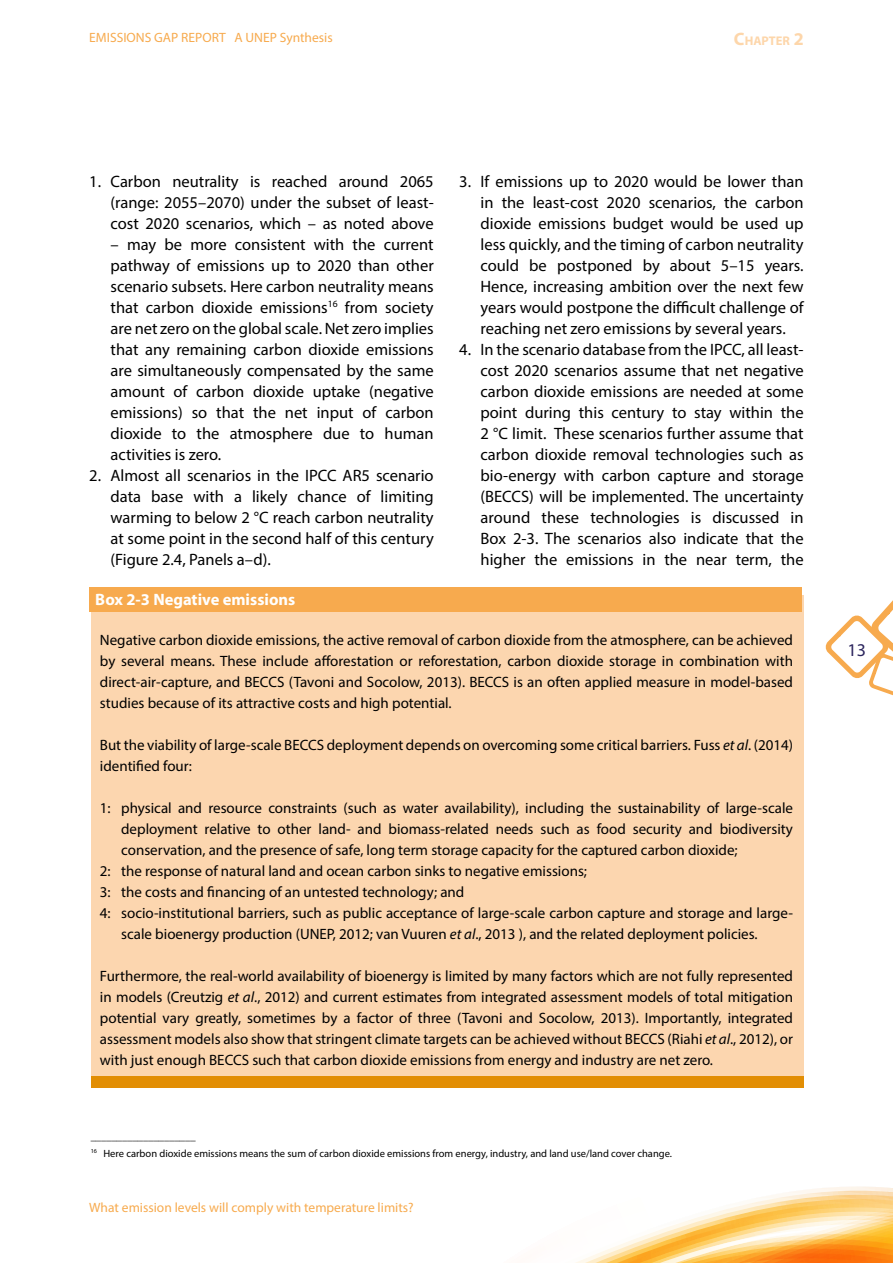
<style>
.page{position:relative;width:893px;height:1263px;background:#fff}
.page>*{position:absolute;margin:0;border:0;box-sizing:border-box;transform-origin:0 0}
.t1{font:18px "Myriad Pro";color:#2b255d}
.t2{font:16.5px/21px "Myriad Pro";color:#000;text-align:justify}
.t3{font:700 16.5px "Myriad Pro";color:#fff}
.t4{font:15px/21px "Myriad Pro";color:#000;text-align:justify}
.t5{font:13.5px "Myriad Pro";color:#f7aa4e}
.t6{font:700 12.6px "Myriad Pro";color:#fdd6aa}
.t7{font:10.5px/16.8px "Myriad Pro";color:#000}
.s1{font-size:18px}
.s2{font-style:italic}
</style>
<div class="page">
<svg style="left:576px;top:1186px;width:317px;height:77px"></svg>
<svg style="left:825px;top:600px;width:68px;height:96px"></svg>
<div style="left:91px;top:595px;width:713px;height:486px;background:#fcd6af"></div>
<div style="left:89px;top:587px;width:713px;height:24px;background:#f7aa4e"></div>
<div style="left:91px;top:1076px;width:713px;height:11px;background:#e28e04"></div>
<p class="t5" style="left:89px;top:29px;width:245px">EMISSIONS GAP REPORT A UNEP Synthesis</p>
<p class="t6" style="left:734px;top:33px;width:71px"><span class="s1">C</span>HAPTER <span class="s1">2</span></p>
<p class="t2" style="left:111px;top:170px;width:325px;text-indent:-21px">1. Carbon neutrality is reached around 2065 (range: 2055–2070) under the subset of least&shy;cost 2020 scenarios, which – as noted above</p>
<p class="t2" style="left:111px;top:233px;width:325px">– may be more consistent with the current pathway of emissions up to 2020 than other scenario subsets. Here carbon neutrality means that carbon dioxide emissions<sup>16</sup> from society are net zero on the global scale. Net zero implies that any remaining carbon dioxide emissions are simultaneously compensated by the same amount of carbon dioxide uptake (negative emissions) so that the net input of carbon dioxide to the atmosphere due to human activities is zero.</p>
<p class="t2" style="left:111px;top:464px;width:325px;text-indent:-21px">2. Almost all scenarios in the IPCC AR5 scenario data base with a likely chance of limiting warming to below 2 °C reach carbon neutrality at some point in the second half of this century (Figure 2.4, Panels a–d).</p>
<p class="t2" style="left:480px;top:170px;width:325px;text-indent:-21px">3. If emissions up to 2020 would be lower than in the least-cost 2020 scenarios, the carbon dioxide emissions budget would be used up less quickly, and the timing of carbon neutrality could be postponed by about 5–15 years.<br>Hence, increasing ambition over the next few years would postpone the difficult challenge of reaching net zero emissions by several years.</p>
<p class="t2" style="left:480px;top:338px;width:325px;text-indent:-21px">4. In the scenario database from the IPCC, all least&shy;cost 2020 scenarios assume that net negative carbon dioxide emissions are needed at some point during this century to stay within the 2 °C limit. These scenarios further assume that carbon dioxide removal technologies such as bio-energy with carbon capture and storage (BECCS) will be implemented. The uncertainty around these technologies is discussed in Box 2-3. The scenarios also indicate that the higher the emissions in the near term, the</p>
<p class="t3" style="left:95px;top:589px;width:202px">Box 2-3 Negative emissions</p>
<p class="t4" style="left:100px;top:629px;width:695px">Negative carbon dioxide emissions, the active removal of carbon dioxide from the atmosphere, can be achieved by several means. These include afforestation or reforestation, carbon dioxide storage in combination with direct-air-capture, and BECCS (Tavoni and Socolow, 2013). BECCS is an often applied measure in model-based studies because of its attractive costs and high potential.</p>
<p class="t4" style="left:100px;top:734px;width:695px">But the viability of large-scale BECCS deployment depends on overcoming some critical barriers. Fuss <span class="s2">et al</span>. (2014) identified four:</p>
<p class="t4" style="left:100px;top:797px;width:695px">1: physical and resource constraints (such as water availability), including the sustainability of large-scale</p>
<p class="t4" style="left:121px;top:818px;width:673px">deployment relative to other land- and biomass-related needs such as food security and biodiversity</p>
<p class="t4" style="left:121px;top:839px;width:618px">conservation, and the presence of safe, long term storage capacity for the captured carbon dioxide;</p>
<p class="t4" style="left:100px;top:860px;width:489px">2: the response of natural land and ocean carbon sinks to negative emissions;</p>
<p class="t4" style="left:100px;top:881px;width:366px">3: the costs and financing of an untested technology; and</p>
<p class="t4" style="left:100px;top:902px;width:695px">4: socio-institutional barriers, such as public acceptance of large-scale carbon capture and storage and large-</p>
<p class="t4" style="left:121px;top:923px;width:638px">scale bioenergy production (UNEP, 2012; van Vuuren <span class="s2">et al</span>., 2013 ), and the related deployment policies.</p>
<p class="t4" style="left:100px;top:965px;width:695px">Furthermore, the real-world availability of bioenergy is limited by many factors which are not fully represented in models (Creutzig <span class="s2">et al</span>., 2012) and current estimates from integrated assessment models of total mitigation potential vary greatly, sometimes by a factor of three (Tavoni and Socolow, 2013). Importantly, integrated assessment models also show that stringent climate targets can be achieved without BECCS (Riahi <span class="s2">et al</span>., 2012), or with just enough BECCS such that carbon dioxide emissions from energy and industry are net zero.</p>
<p class="t7" style="left:91px;top:1128px;width:583px">____________________<br><sup>16</sup> Here carbon dioxide emissions means the sum of carbon dioxide emissions from energy, industry, and land use/land cover change.</p>
<p class="t5" style="left:89px;top:1199px;width:326px">What emission levels will comply with temperature limits?</p>
<p class="t1" style="left:848px;top:639px;width:20px">13</p>
</div>
